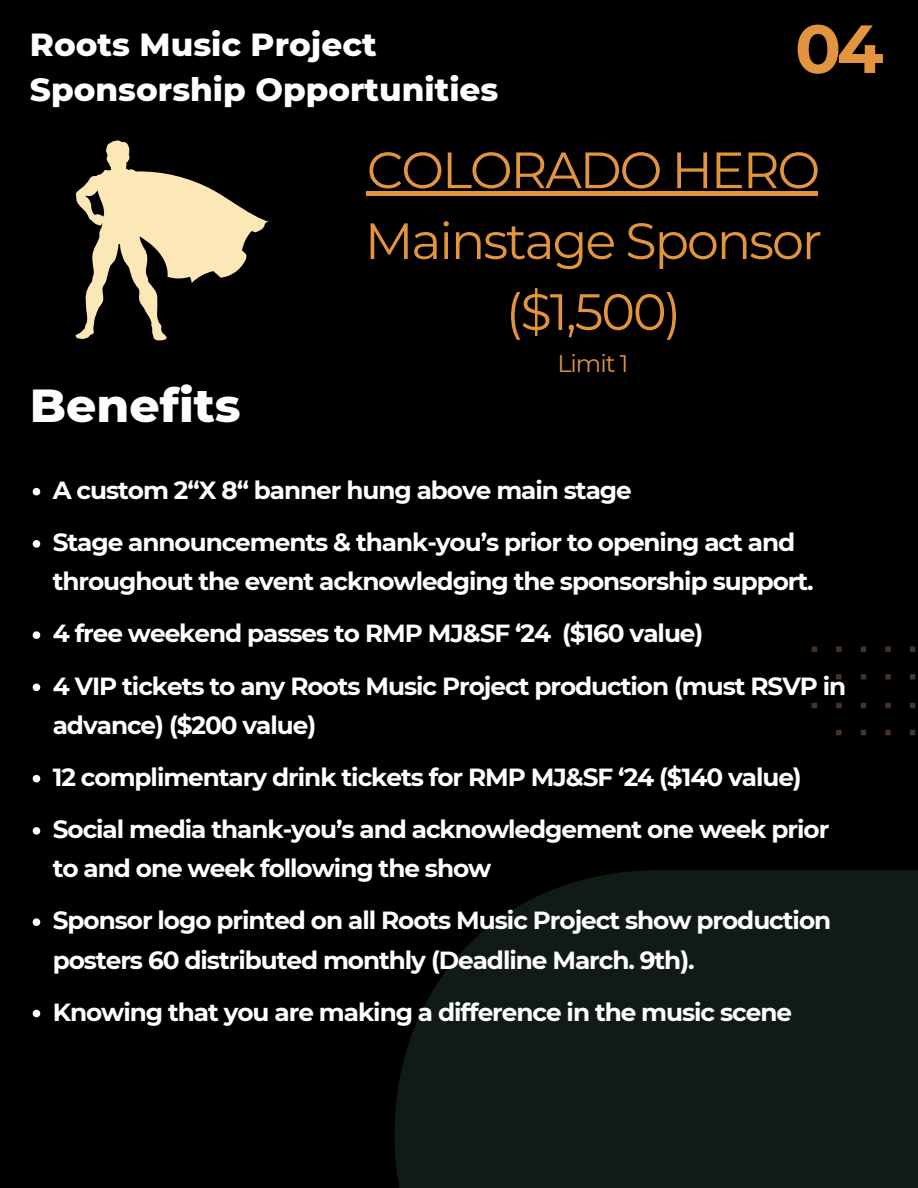
<style>
.page{position:relative;width:918px;height:1188px;background:#000}
.page>*{position:absolute;margin:0;border:0;box-sizing:border-box;transform-origin:0 0}
.t1{font:700 67.95px "Montserrat";color:#e3943e}
.t2{font:51px/70.8px "Montserrat";letter-spacing:-.04em;color:#e3943e;text-align:center}
.t3{font:800 47.25px "Montserrat";color:#fefefe}
.t4{font:800 32.7px "Montserrat";color:#fff}
.t5{font:700 24.75px/39.2px "Montserrat";letter-spacing:-.04em;color:#fff}
.t6{font:700 24.75px "Montserrat";letter-spacing:-.04em;color:#fefefe}
.t7{font:24px "Montserrat";letter-spacing:-.04em;color:#e3943e}
</style>
<div class="page">
<svg style="left:395px;top:870px;width:523px;height:318px;fill:#111b15"></svg>
<svg style="left:33px;top:488px;width:7px;height:7px"></svg>
<svg style="left:33px;top:540px;width:7px;height:8px"></svg>
<svg style="left:33px;top:631px;width:7px;height:8px"></svg>
<svg style="left:33px;top:684px;width:7px;height:7px"></svg>
<svg style="left:33px;top:775px;width:7px;height:7px"></svg>
<svg style="left:33px;top:827px;width:7px;height:8px"></svg>
<svg style="left:33px;top:918px;width:7px;height:8px"></svg>
<svg style="left:33px;top:1010px;width:7px;height:7px"></svg>
<svg style="left:812px;top:646px;width:104px;height:89px"></svg>
<svg style="left:76px;top:140px;width:193px;height:200px"></svg>
<hr style="left:367px;top:192px;width:451px;height:4px;background:#e3943e">
<p class="t4" style="left:30px;top:25px;width:348px">Roots Music Project</p>
<p class="t1" style="left:795px;top:7px;width:90px">04</p>
<p class="t4" style="left:30px;top:70px;width:470px">Sponsorship Opportunities</p>
<p class="t3" style="left:30px;top:376px;width:212px">Benefits</p>
<p class="t2" style="left:365px;top:134px;width:459px">COLORADO HERO<br>Mainstage Sponsor ($1,500)</p>
<p class="t7" style="left:557px;top:348px;width:73px">Limit 1</p>
<p class="t6" style="left:53px;top:475px;width:581px">A custom 2“X 8“ banner hung above main stage</p>
<h3 class="t5" style="left:53px;top:523px;width:762px">Stage announcements &amp; thank-you’s prior to opening act and throughout the event acknowledging the sponsorship support.</h3>
<p class="t5" style="left:53px;top:614px;width:652px">4 free weekend passes to RMP MJ&amp;SF ‘24 ($160 value)</p>
<h1 class="t5" style="left:53px;top:666px;width:795px">4 VIP tickets to any Roots Music Project production (must RSVP in advance) ($200 value)</h1>
<h2 class="t5" style="left:53px;top:757px;width:751px">12 complimentary drink tickets for RMP MJ&amp;SF ‘24 ($140 value)</h2>
<p class="t5" style="left:53px;top:810px;width:778px">Social media thank-you’s and acknowledgement one week prior to and one week following the show</p>
<p class="t5" style="left:53px;top:901px;width:780px">Sponsor logo printed on all Roots Music Project show production posters 60 distributed monthly (Deadline March. 9th).</p>
<p class="t5" style="left:53px;top:992px;width:741px">Knowing that you are making a difference in the music scene</p>
</div>
